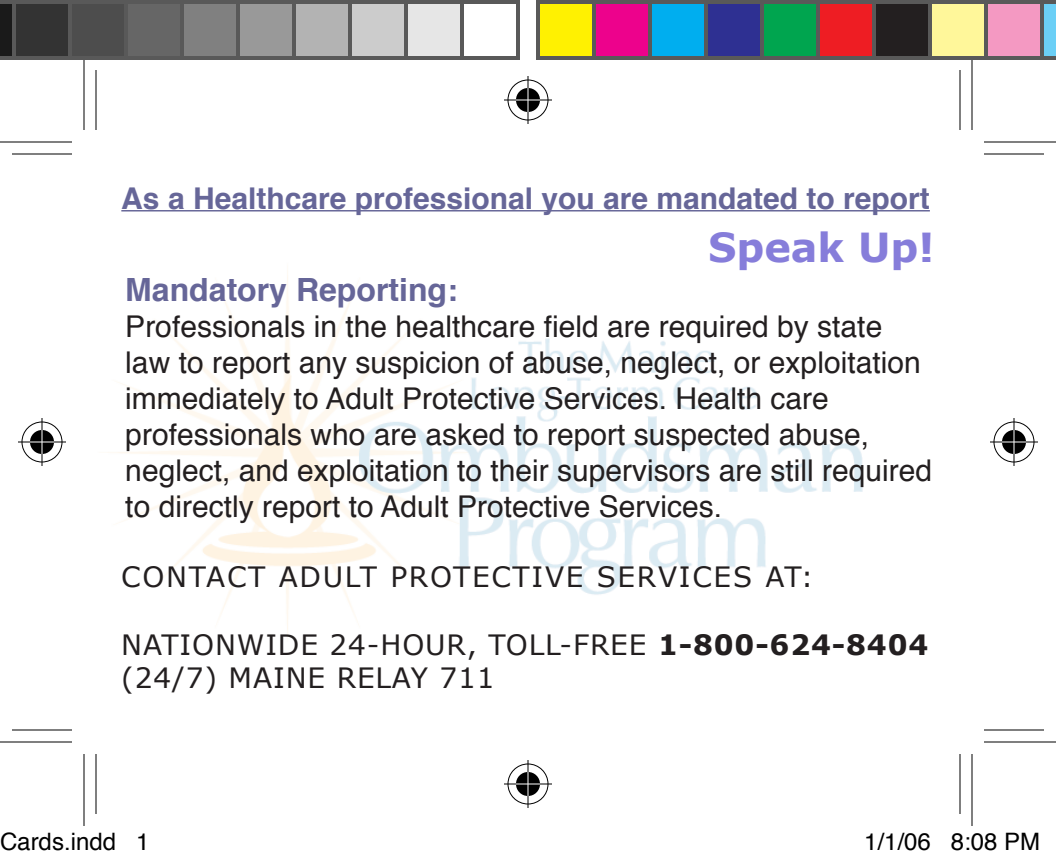
<style>
.page{position:relative;width:1056px;height:862px;background:#fff}
.page>*{position:absolute;margin:0;border:0;box-sizing:border-box;transform-origin:0 0}
.t1{font:700 40px "Verdana";color:#867dda}
.t2{font:700 32px "Helvetica";color:#666698}
.t3{font:30px/36px "Helvetica";color:#231f20}
.t4{font:700 30px "Helvetica";color:#666698}
.t5{font:28px "Verdana";letter-spacing:.03em;color:#231f20}
.t6{font:28px "Verdana";letter-spacing:.06em;color:#231f20}
.t7{font:24px "Helvetica";color:#000}
.s1{font-weight:700}
</style>
<div class="page">
<img style="left:117px;top:271px;width:745px;height:363px">
<hr style="left:121px;top:210px;width:809px;height:2px;background:#666698">
<hr style="left:12px;top:153px;width:60px;height:2px;background:#000">
<hr style="left:984px;top:153px;width:60px;height:2px;background:#000">
<hr style="left:12px;top:729px;width:60px;height:2px;background:#000">
<hr style="left:984px;top:729px;width:60px;height:2px;background:#000">
<hr style="left:95px;top:70px;width:2px;height:60px;background:#000">
<hr style="left:95px;top:754px;width:2px;height:60px;background:#000">
<hr style="left:959px;top:70px;width:2px;height:60px;background:#000">
<hr style="left:959px;top:754px;width:2px;height:60px;background:#000">
<hr style="left:0;top:141px;width:72px;height:2px;background:#000">
<hr style="left:984px;top:141px;width:72px;height:2px;background:#000">
<hr style="left:0;top:741px;width:72px;height:2px;background:#000">
<hr style="left:984px;top:741px;width:72px;height:2px;background:#000">
<hr style="left:83px;top:58px;width:2px;height:72px;background:#000">
<hr style="left:83px;top:754px;width:2px;height:72px;background:#000">
<hr style="left:971px;top:58px;width:2px;height:72px;background:#000">
<hr style="left:971px;top:754px;width:2px;height:72px;background:#000">
<div style="left:506px;top:78px;width:44px;height:44px;border:5px solid #fff;border-radius:50%"></div>
<hr style="left:504px;top:98px;width:48px;height:4px;background:#fff">
<hr style="left:526px;top:76px;width:4px;height:48px;background:#fff">
<div style="left:514px;top:86px;width:28px;height:28px;border:5px solid #fff;border-radius:50%"></div>
<div style="left:508px;top:80px;width:40px;height:40px;border:1px solid #000;border-radius:50%"></div>
<hr style="left:504px;top:99px;width:48px;height:2px;background:#000">
<hr style="left:527px;top:76px;width:2px;height:48px;background:#000">
<div style="left:516px;top:88px;width:24px;height:24px;background:#000;border-radius:50%"></div>
<hr style="left:516px;top:99px;width:24px;height:2px;background:#fff">
<hr style="left:527px;top:88px;width:2px;height:24px;background:#fff">
<div style="left:506px;top:762px;width:44px;height:44px;border:5px solid #fff;border-radius:50%"></div>
<hr style="left:504px;top:782px;width:48px;height:4px;background:#fff">
<hr style="left:526px;top:760px;width:4px;height:48px;background:#fff">
<div style="left:514px;top:770px;width:28px;height:28px;border:5px solid #fff;border-radius:50%"></div>
<div style="left:508px;top:764px;width:40px;height:40px;border:1px solid #000;border-radius:50%"></div>
<hr style="left:504px;top:783px;width:48px;height:2px;background:#000">
<hr style="left:527px;top:760px;width:2px;height:48px;background:#000">
<div style="left:516px;top:772px;width:24px;height:24px;background:#000;border-radius:50%"></div>
<hr style="left:516px;top:783px;width:24px;height:2px;background:#fff">
<hr style="left:527px;top:772px;width:2px;height:24px;background:#fff">
<div style="left:20px;top:420px;width:44px;height:44px;border:5px solid #fff;border-radius:50%"></div>
<hr style="left:18px;top:440px;width:48px;height:4px;background:#fff">
<hr style="left:40px;top:418px;width:4px;height:48px;background:#fff">
<div style="left:28px;top:428px;width:28px;height:28px;border:5px solid #fff;border-radius:50%"></div>
<div style="left:22px;top:422px;width:40px;height:40px;border:1px solid #000;border-radius:50%"></div>
<hr style="left:18px;top:441px;width:48px;height:2px;background:#000">
<hr style="left:41px;top:418px;width:2px;height:48px;background:#000">
<div style="left:30px;top:430px;width:24px;height:24px;background:#000;border-radius:50%"></div>
<hr style="left:30px;top:441px;width:24px;height:2px;background:#fff">
<hr style="left:41px;top:430px;width:2px;height:24px;background:#fff">
<div style="left:992px;top:420px;width:44px;height:44px;border:5px solid #fff;border-radius:50%"></div>
<hr style="left:990px;top:440px;width:48px;height:4px;background:#fff">
<hr style="left:1012px;top:418px;width:4px;height:48px;background:#fff">
<div style="left:1000px;top:428px;width:28px;height:28px;border:5px solid #fff;border-radius:50%"></div>
<div style="left:994px;top:422px;width:40px;height:40px;border:1px solid #000;border-radius:50%"></div>
<hr style="left:990px;top:441px;width:48px;height:2px;background:#000">
<hr style="left:1013px;top:418px;width:2px;height:48px;background:#000">
<div style="left:1002px;top:430px;width:24px;height:24px;background:#000;border-radius:50%"></div>
<hr style="left:1002px;top:441px;width:24px;height:2px;background:#fff">
<hr style="left:1013px;top:430px;width:2px;height:24px;background:#fff">
<svg style="left:0;top:0;width:12px;height:60px"></svg>
<div style="left:14px;top:2px;width:56px;height:56px;background:#333"></div>
<div style="left:12px;top:0;width:60px;height:60px;border:4px solid #595959"></div>
<div style="left:70px;top:2px;width:56px;height:56px;background:#4d4d4d"></div>
<div style="left:68px;top:0;width:60px;height:60px;border:4px solid #595959"></div>
<div style="left:126px;top:2px;width:56px;height:56px;background:#666"></div>
<div style="left:124px;top:0;width:60px;height:60px;border:4px solid #595959"></div>
<div style="left:182px;top:2px;width:56px;height:56px;background:#808080"></div>
<div style="left:180px;top:0;width:60px;height:60px;border:4px solid #595959"></div>
<div style="left:238px;top:2px;width:56px;height:56px;background:#999"></div>
<div style="left:236px;top:0;width:60px;height:60px;border:4px solid #595959"></div>
<div style="left:294px;top:2px;width:56px;height:56px;background:#b3b3b3"></div>
<div style="left:292px;top:0;width:60px;height:60px;border:4px solid #595959"></div>
<div style="left:350px;top:2px;width:56px;height:56px;background:#ccc"></div>
<div style="left:348px;top:0;width:60px;height:60px;border:4px solid #595959"></div>
<div style="left:406px;top:2px;width:56px;height:56px;background:#e6e6e6"></div>
<div style="left:404px;top:0;width:60px;height:60px;border:4px solid #595959"></div>
<div style="left:460px;top:0;width:60px;height:60px;border:4px solid #595959"></div>
<div style="left:538px;top:2px;width:56px;height:56px;background:#fff101"></div>
<div style="left:536px;top:0;width:60px;height:60px;border:4px solid #595959"></div>
<div style="left:594px;top:2px;width:56px;height:56px;background:#ed028c"></div>
<div style="left:592px;top:0;width:60px;height:60px;border:4px solid #595959"></div>
<div style="left:650px;top:2px;width:56px;height:56px;background:#00aeef"></div>
<div style="left:648px;top:0;width:60px;height:60px;border:4px solid #595959"></div>
<div style="left:706px;top:2px;width:56px;height:56px;background:#2e3092"></div>
<div style="left:704px;top:0;width:60px;height:60px;border:4px solid #595959"></div>
<div style="left:762px;top:2px;width:56px;height:56px;background:#00a54f"></div>
<div style="left:760px;top:0;width:60px;height:60px;border:4px solid #595959"></div>
<div style="left:818px;top:2px;width:56px;height:56px;background:#ee1d23"></div>
<div style="left:816px;top:0;width:60px;height:60px;border:4px solid #595959"></div>
<div style="left:874px;top:2px;width:56px;height:56px;background:#231f20"></div>
<div style="left:872px;top:0;width:60px;height:60px;border:4px solid #595959"></div>
<div style="left:930px;top:2px;width:56px;height:56px;background:#fff79a"></div>
<div style="left:928px;top:0;width:60px;height:60px;border:4px solid #595959"></div>
<div style="left:986px;top:2px;width:56px;height:56px;background:#f499c2"></div>
<div style="left:984px;top:0;width:60px;height:60px;border:4px solid #595959"></div>
<svg style="left:1040px;top:0;width:16px;height:60px"></svg>
<p class="t4" style="left:121px;top:174px;width:810px">As a Healthcare professional you are mandated to report</p>
<p class="t1" style="left:708px;top:221px;width:228px">Speak Up!</p>
<p class="t2" style="left:125px;top:264px;width:334px">Mandatory Reporting:</p>
<p class="t3" style="left:125px;top:309px;width:808px">Professionals in the healthcare field are required by state law to report any suspicion of abuse, neglect, or exploitation immediately to Adult Protective Services. Health care professionals who are asked to report suspected abuse, neglect, and exploitation to their supervisors are still required to directly report to Adult Protective Services.</p>
<p class="t6" style="left:121px;top:559px;width:694px">CONTACT ADULT PROTECTIVE SERVICES AT:</p>
<p class="t5" style="left:121px;top:627px;width:809px">NATIONWIDE 24-HOUR, TOLL-FREE <span class="s1">1-800-624-8404</span></p>
<p class="t5" style="left:121px;top:660px;width:375px">(24/7) MAINE RELAY 711</p>
<p class="t7" style="left:0;top:823px;width:151px">Cards.indd 1</p>
<p class="t7" style="left:864px;top:823px;width:178px">1/1/06 8:08 PM</p>
</div>
